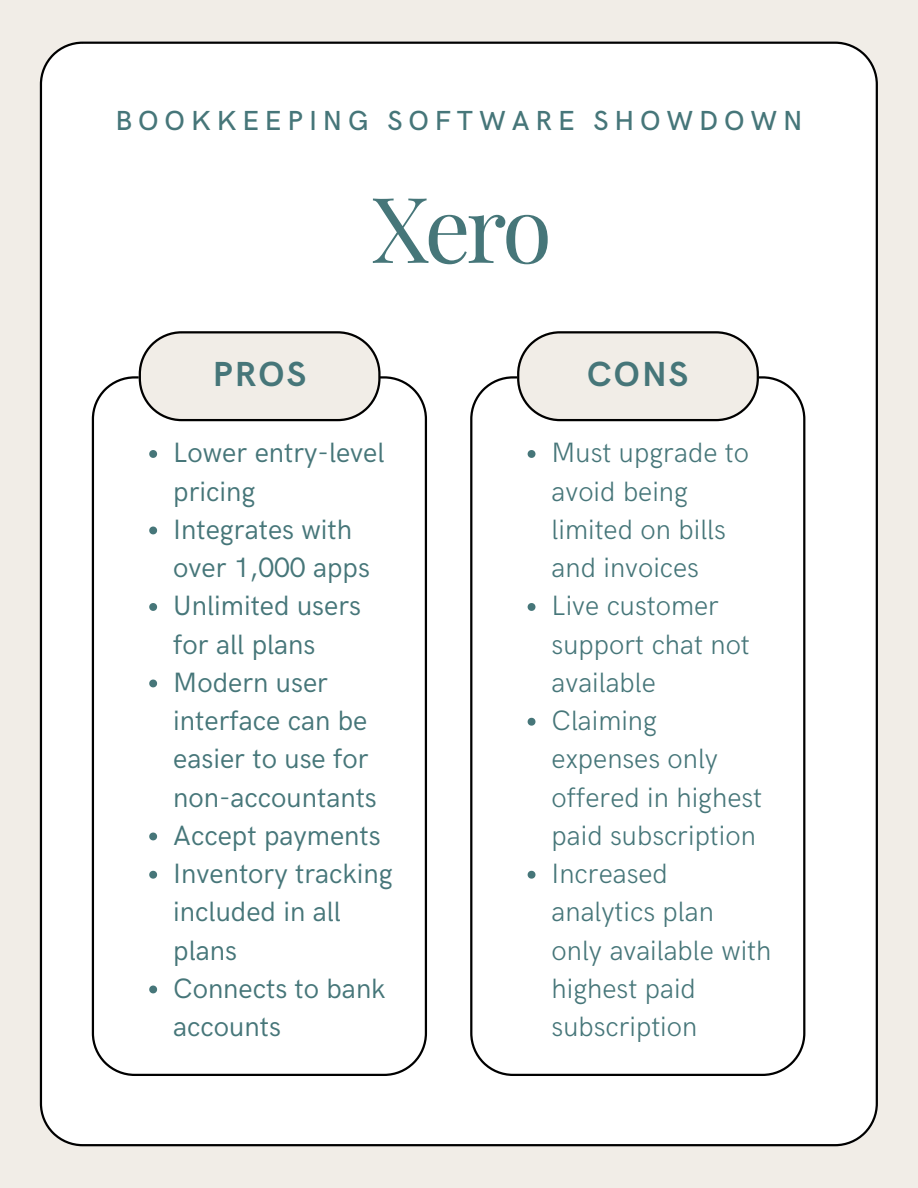
<style>
.page{position:relative;width:918px;height:1188px;background:#f1ede7}
.page>*{position:absolute;margin:0;border:0;box-sizing:border-box;transform-origin:0 0}
.t1{font:91.05px "Playfair Display";color:#467679}
.t2{font:700 34.95px "HK Grotesk";letter-spacing:.06em;color:#467679}
.t3{font:28.05px/38.2px "HK Grotesk";color:#467679}
.t4{font:300 28.05px/38.2px "HK Grotesk";color:#467679}
.t5{font:500 27.6px "HK Grotesk";letter-spacing:.21em;color:#467679}
</style>
<div class="page">
<div style="left:40px;top:42px;width:838px;height:1104px;background:#fff"></div>
<div style="left:92px;top:376px;width:335px;height:700px;background:#fff"></div>
<div style="left:470px;top:376px;width:335px;height:700px;background:#fff"></div>
<svg style="left:139px;top:331px;width:242px;height:90px"></svg>
<svg style="left:517px;top:331px;width:242px;height:90px"></svg>
<svg style="left:149px;top:450px;width:8px;height:8px"></svg>
<svg style="left:149px;top:527px;width:8px;height:7px"></svg>
<svg style="left:149px;top:603px;width:8px;height:8px"></svg>
<svg style="left:149px;top:680px;width:8px;height:7px"></svg>
<svg style="left:149px;top:833px;width:8px;height:7px"></svg>
<svg style="left:149px;top:871px;width:8px;height:8px"></svg>
<svg style="left:149px;top:986px;width:8px;height:7px"></svg>
<svg style="left:528px;top:450px;width:7px;height:8px"></svg>
<svg style="left:528px;top:603px;width:7px;height:8px"></svg>
<svg style="left:528px;top:718px;width:7px;height:8px"></svg>
<svg style="left:528px;top:871px;width:7px;height:8px"></svg>
<p class="t5" style="left:115px;top:105px;width:689px">BOOKKEEPING SOFTWARE SHOWDOWN</p>
<p class="t1" style="left:371px;top:165px;width:182px">Xero</p>
<p class="t2" style="left:213px;top:354px;width:95px">PROS</p>
<p class="t2" style="left:587px;top:354px;width:103px">CONS</p>
<p class="t3" style="left:173px;top:435px;width:213px">Lower entry-level pricing</p>
<p class="t3" style="left:173px;top:511px;width:198px">Integrates with over 1,000 apps</p>
<p class="t3" style="left:173px;top:588px;width:189px">Unlimited users for all plans</p>
<p class="t3" style="left:173px;top:664px;width:205px">Modern user interface can be easier to use for non-accountants</p>
<p class="t3" style="left:173px;top:817px;width:209px">Accept payments</p>
<p class="t3" style="left:173px;top:856px;width:221px">Inventory tracking included in all plans</p>
<p class="t3" style="left:173px;top:970px;width:214px">Connects to bank accounts</p>
<p class="t4" style="left:552px;top:435px;width:199px">Must upgrade to avoid being limited on bills and invoices</p>
<p class="t4" style="left:552px;top:588px;width:200px">Live customer support chat not available</p>
<p class="t4" style="left:552px;top:703px;width:212px">Claiming expenses only offered in highest paid subscription</p>
<p class="t4" style="left:552px;top:856px;width:221px">Increased analytics plan only available with highest paid subscription</p>
</div>
